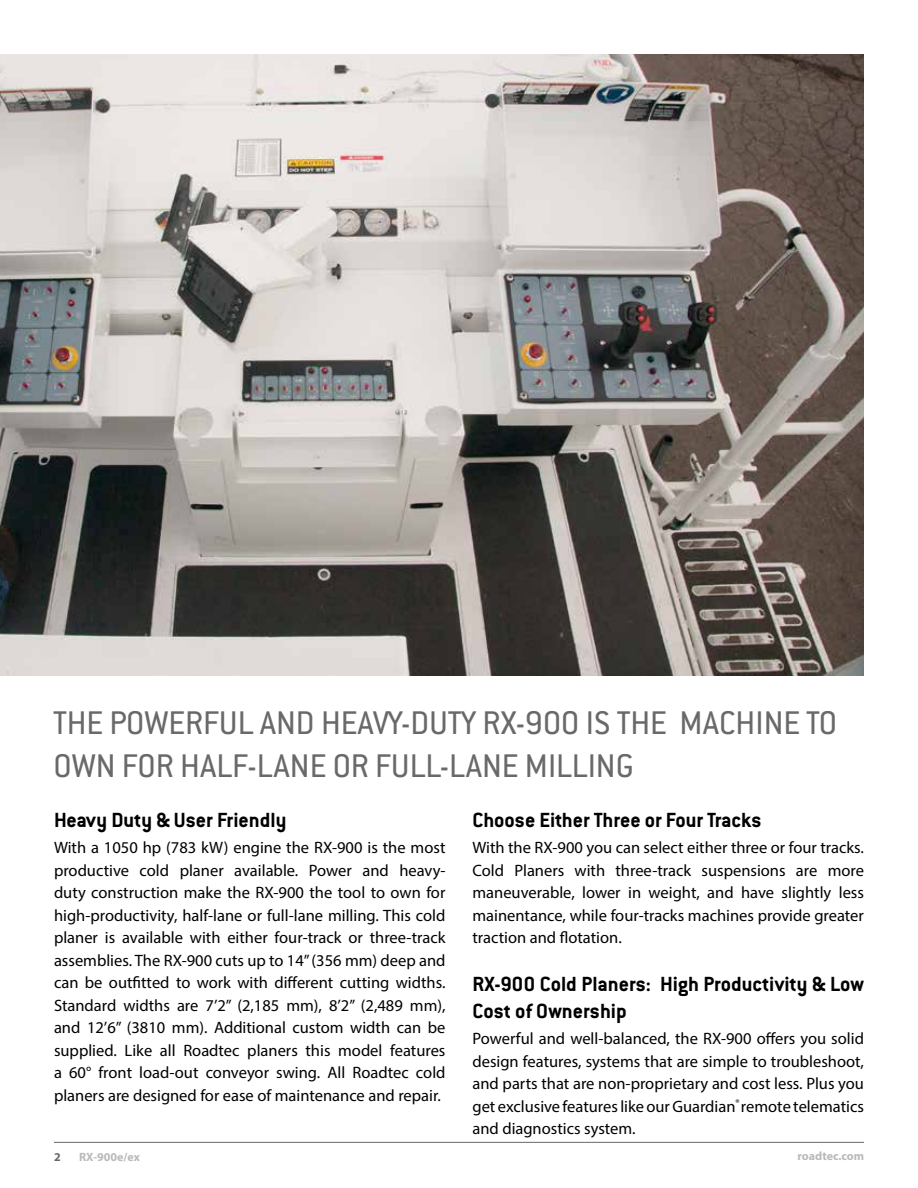
<style>
.page{position:relative;width:918px;height:1188px;background:#fff}
.page>*{position:absolute;margin:0;border:0;box-sizing:border-box;transform-origin:0 0}
.t1{font:36px/43.2px "Conduit ITC Std";color:#696969}
.t2{font:700 22.5px/27px "Conduit ITC Std";color:#000}
.t3{font:16.5px/22.5px "Myriad Pro";color:#000;text-align:justify}
.t4{font:700 12px "Myriad Pro";color:#b8babc}
.t5{font:700 12px "Myriad Pro";color:#696969}
</style>
<div class="page">
<hr style="left:54px;top:1142px;width:810px;height:1px;background:#696969">
<img style="left:0;top:54px;width:864px;height:621px">
<h1 class="t1" style="left:53px;top:700px;width:785px">THE POWERFUL AND HEAVY-DUTY RX-900 IS THE MACHINE TO<br>OWN FOR HALF-LANE OR FULL-LANE MILLING</h1>
<h2 class="t2" style="left:54px;top:806px;width:234px">Heavy Duty &amp; User Friendly</h2>
<p class="t3" style="left:54px;top:836px;width:393px">With a 1050 hp (783 kW) engine the RX-900 is the most productive cold planer available. Power and heavy&shy;duty construction make the RX-900 the tool to own for high-productivity, half-lane or full-lane milling. This cold planer is available with either four-track or three-track assemblies. The RX-900 cuts up to 14” (356 mm) deep and can be outfitted to work with different cutting widths.<br>Standard widths are 7’2” (2,185 mm), 8’2” (2,489 mm), and 12’6” (3810 mm). Additional custom width can be supplied. Like all Roadtec planers this model features a 60° front load-out conveyor swing. All Roadtec cold planers are designed for ease of maintenance and repair.</p>
<h2 class="t2" style="left:472px;top:806px;width:291px">Choose Either Three or Four Tracks</h2>
<p class="t3" style="left:472px;top:836px;width:393px">With the RX-900 you can select either three or four tracks.<br>Cold Planers with three-track suspensions are more maneuverable, lower in weight, and have slightly less mainentance, while four-tracks machines provide greater traction and flotation.</p>
<h2 class="t2" style="left:472px;top:970px;width:393px">RX-900 Cold Planers: High Productivity &amp; Low<br>Cost of Ownership</h2>
<p class="t3" style="left:472px;top:1027px;width:393px">Powerful and well-balanced, the RX-900 offers you solid design features, systems that are simple to troubleshoot, and parts that are non-proprietary and cost less. Plus you get exclusive features like our Guardian<sup>®</sup> remote telematics and diagnostics system.</p>
<p class="t5" style="left:54px;top:1149px;width:8px">2</p>
<p class="t4" style="left:79px;top:1149px;width:62px">RX-900e/ex</p>
<p class="t4" style="left:797px;top:1149px;width:68px">roadtec.com</p>
</div>
